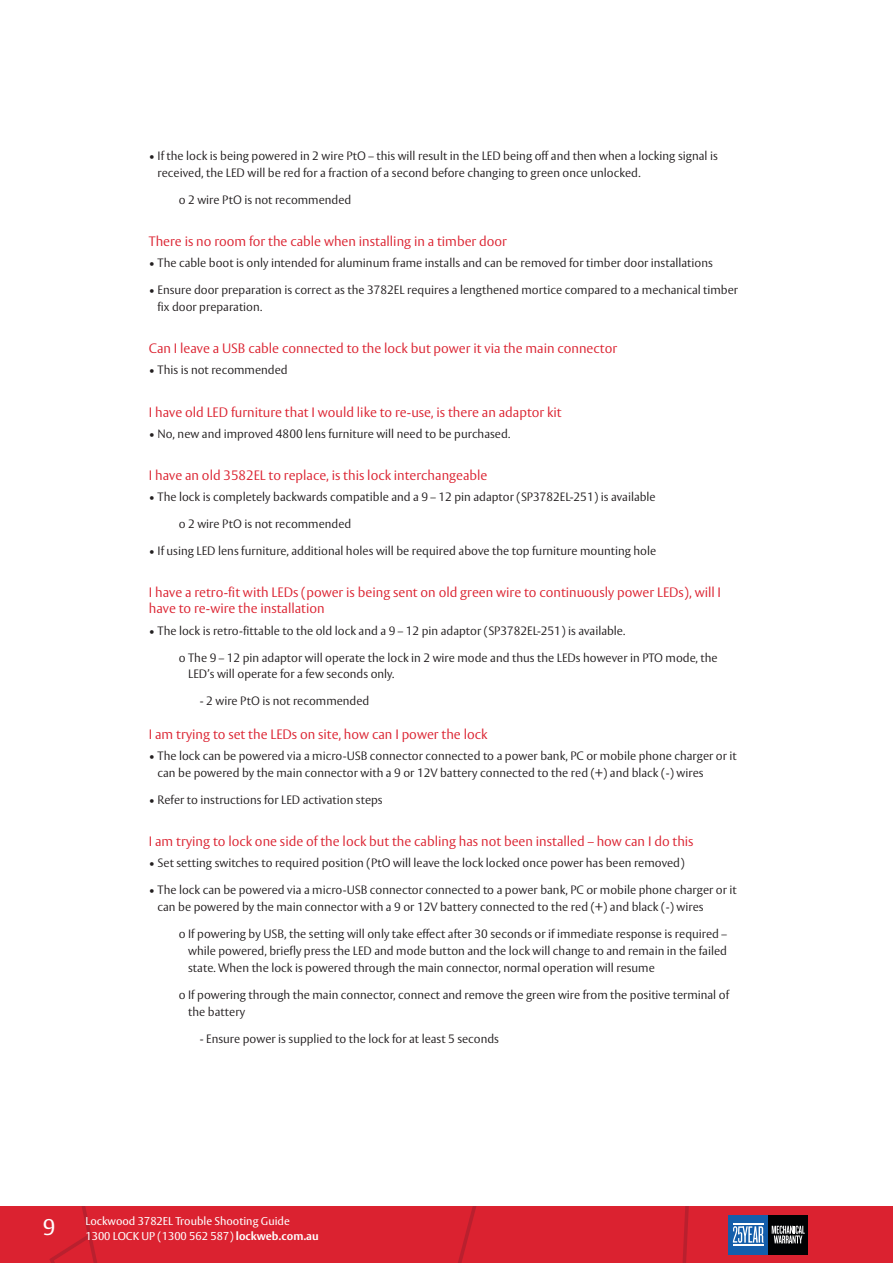
<style>
.page{position:relative;width:893px;height:1263px;background:#fff}
.page>*{position:absolute;margin:0;border:0;box-sizing:border-box;transform-origin:0 0}
.t1{font:22.5px "ASSA Vesta";color:#fff}
.Body{font:300 13.5px/16.5px "ASSA Vesta";color:#db2230}
.Body-2{font:300 12px/16.8px "ASSA Vesta";color:#231f20}
.t2{font:11.25px/15px "ASSA Vesta";color:#fff}
.s1{font-weight:700}
</style>
<div class="page">
<div style="left:0;top:1206px;width:893px;height:57px;background:#db2230"></div>
<svg style="left:57px;top:1206px;width:37px;height:34px"></svg>
<div style="left:728px;top:1215px;width:40px;height:40px;background:#135eab"></div>
<div style="left:768px;top:1215px;width:40px;height:40px;background:#010203"></div>
<svg style="left:772px;top:1225px;width:33px;height:18px"></svg>
<svg style="left:733px;top:1226px;width:30px;height:17px"></svg>
<hr style="left:733px;top:1224px;width:30px;height:1px;background:#fff">
<hr style="left:733px;top:1244px;width:30px;height:1px;background:#fff">
<p class="Body-2" style="left:158px;top:148px;width:562px;text-indent:-9px">• If the lock is being powered in 2 wire PtO – this will result in the LED being off and then when a locking signal is received, the LED will be red for a fraction of a second before changing to green once unlocked.</p>
<p class="Body-2" style="left:179px;top:192px;width:174px">o 2 wire PtO is not recommended</p>
<p class="Body" style="left:149px;top:234px;width:360px">There is no room for the cable when installing in a timber door</p>
<p class="Body-2" style="left:149px;top:255px;width:565px">• The cable boot is only intended for aluminum frame installs and can be removed for timber door installations</p>
<p class="Body-2" style="left:158px;top:282px;width:582px;text-indent:-9px">• Ensure door preparation is correct as the 3782EL requires a lengthened mortice compared to a mechanical timber fix door preparation.</p>
<p class="Body" style="left:149px;top:341px;width:470px">Can I leave a USB cable connected to the lock but power it via the main connector</p>
<p class="Body-2" style="left:149px;top:362px;width:140px">• This is not recommended</p>
<p class="Body" style="left:149px;top:404px;width:414px">I have old LED furniture that I would like to re-use, is there an adaptor kit</p>
<p class="Body-2" style="left:149px;top:426px;width:363px">• No, new and improved 4800 lens furniture will need to be purchased.</p>
<p class="Body" style="left:149px;top:467px;width:340px">I have an old 3582EL to replace, is this lock interchangeable</p>
<p class="Body-2" style="left:149px;top:489px;width:508px">• The lock is completely backwards compatible and a 9 – 12 pin adaptor (SP3782EL-251) is available</p>
<p class="Body-2" style="left:179px;top:516px;width:174px">o 2 wire PtO is not recommended</p>
<p class="Body-2" style="left:149px;top:543px;width:509px">• If using LED lens furniture, additional holes will be required above the top furniture mounting hole</p>
<p class="Body" style="left:149px;top:585px;width:574px">I have a retro-fit with LEDs (power is being sent on old green wire to continuously power LEDs), will I have to re-wire the installation</p>
<p class="Body-2" style="left:149px;top:622px;width:478px">• The lock is retro-fittable to the old lock and a 9 – 12 pin adaptor (SP3782EL-251) is available.</p>
<p class="Body-2" style="left:188px;top:649px;width:531px;text-indent:-9px">o The 9 – 12 pin adaptor will operate the lock in 2 wire mode and thus the LEDs however in PTO mode, the<br>LED’s will operate for a few seconds only.</p>
<p class="Body-2" style="left:200px;top:693px;width:171px">- 2 wire PtO is not recommended</p>
<p class="Body" style="left:149px;top:726px;width:340px">I am trying to set the LEDs on site, how can I power the lock</p>
<p class="Body-2" style="left:158px;top:748px;width:581px;text-indent:-9px">• The lock can be powered via a micro-USB connector connected to a power bank, PC or mobile phone charger or it can be powered by the main connector with a 9 or 12V battery connected to the red (+) and black (-) wires</p>
<p class="Body-2" style="left:149px;top:792px;width:235px">• Refer to instructions for LED activation steps</p>
<p class="Body" style="left:149px;top:833px;width:546px">I am trying to lock one side of the lock but the cabling has not been installed – how can I do this</p>
<p class="Body-2" style="left:149px;top:855px;width:537px">• Set setting switches to required position (PtO will leave the lock locked once power has been removed)</p>
<p class="Body-2" style="left:158px;top:882px;width:581px;text-indent:-9px">• The lock can be powered via a micro-USB connector connected to a power bank, PC or mobile phone charger or it can be powered by the main connector with a 9 or 12V battery connected to the red (+) and black (-) wires</p>
<p class="Body-2" style="left:188px;top:926px;width:540px;text-align:justify;text-indent:-9px">o If powering by USB, the setting will only take effect after 30 seconds or if immediate response is required – while powered, briefly press the LED and mode button and the lock will change to and remain in the failed state. When the lock is powered through the main connector, normal operation will resume</p>
<p class="Body-2" style="left:188px;top:987px;width:542px;text-indent:-9px">o If powering through the main connector, connect and remove the green wire from the positive terminal of the battery</p>
<p class="Body-2" style="left:200px;top:1030px;width:301px">- Ensure power is supplied to the lock for at least 5 seconds</p>
<h1 class="t1" style="left:43px;top:1214px;width:14px">9</h1>
<p class="t2" style="left:85px;top:1214px;width:235px">Lockwood 3782EL Trouble Shooting Guide<br>1300 LOCK UP (1300 562 587) <span class="s1">lockweb.com.au</span></p>
</div>
